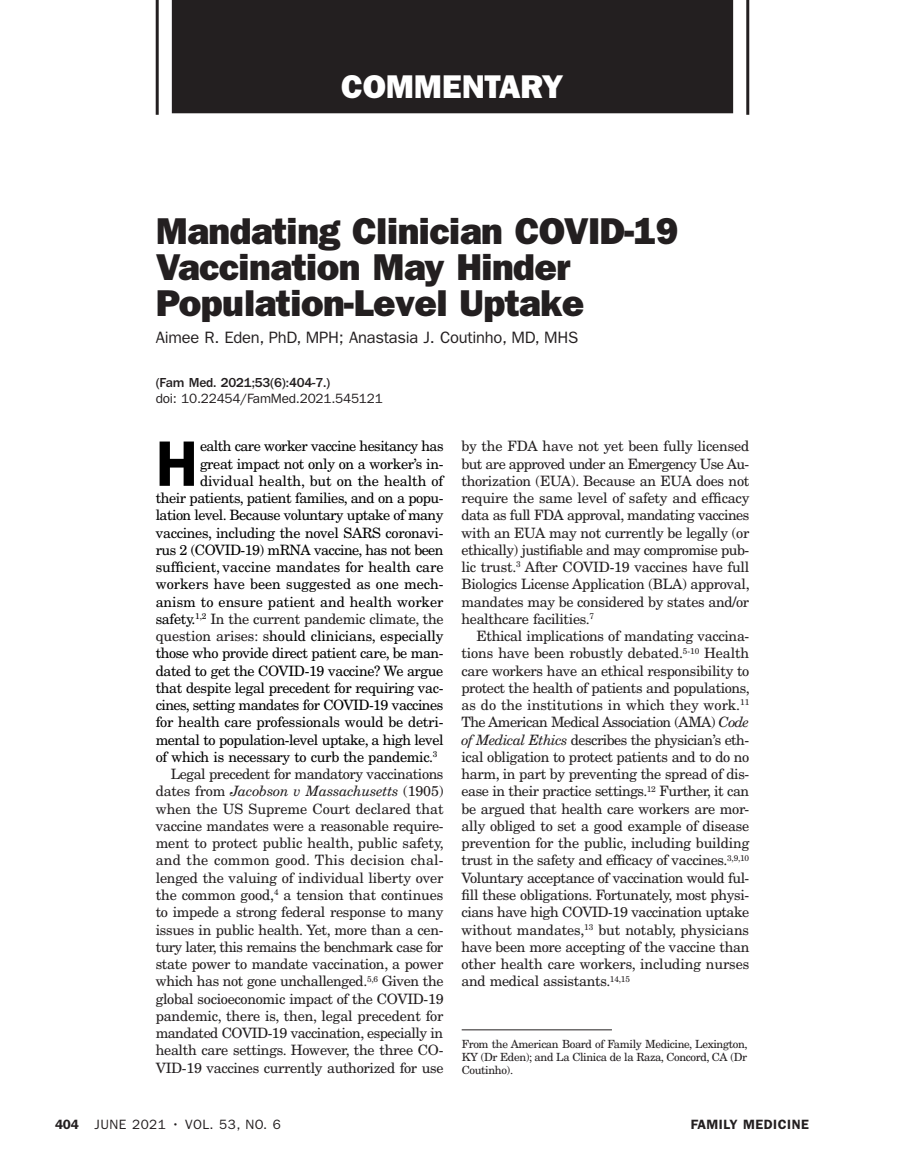
<style>
.page{position:relative;width:905px;height:1175px;background:#fff}
.page>*{position:absolute;margin:0;border:0;box-sizing:border-box;transform-origin:0 0}
.Body_Text_with_Dro{font:600 64.5px "ITC Franklin Gothic Std";color:#000}
.Headline_Major{font:37.5px/36px "ITC Franklin Gothic Std Hvy";letter-spacing:-.015em;color:#231f20}
.t1{font:33px "ITC Franklin Gothic Std Hvy";letter-spacing:-.005em;color:#fff}
.Author{font:16.5px "ITC Franklin Gothic Std";letter-spacing:-.015em;color:#231f20}
.Body_Text{font:14.25px/17.2px "New Century Schlbk LT Std";letter-spacing:-.02em;color:#231f20;text-align:justify}
.Body_Text_with_Dro-2{font:14.25px "New Century Schlbk LT Std";letter-spacing:-.025em;color:#000}
.Body_Text_with_Dro-3{font:14.25px "New Century Schlbk LT Std";letter-spacing:-.005em;color:#000}
.Body_Text_with_Dro-4{font:14.25px "New Century Schlbk LT Std";letter-spacing:-.02em;color:#231f20}
.Body_Text_with_Dro-5{font:14.25px "New Century Schlbk LT Std";color:#000}
.Abstract_DOI_Cite{font:13.5px "ITC Franklin Gothic Std";letter-spacing:-.015em;color:#231f20}
.Abstract_Text_Cite{font:500 13.5px "ITC Franklin Gothic Std";letter-spacing:-.015em;color:#231f20}
.Abstract_DOI_Cite-2{font:13.5px "ITC Franklin Gothic Std";letter-spacing:.035em;color:#231f20}
.t2{font:600 13.5px "ITC Franklin Gothic Std";letter-spacing:.035em;color:#231f20}
.From_the{font:11.25px/12.9px "New Century Schlbk LT Std";letter-spacing:-.035em;color:#231f20;text-align:justify}
.s1{color:#000}
.s2{color:#231f20}
.s3{font-style:italic}
.s4{font-weight:600}
</style>
<div class="page">
<div style="left:172px;top:0;width:561px;height:113px;background:#231f20"></div>
<hr style="left:746px;top:0;width:3px;height:115px;background:#231f20">
<hr style="left:156px;top:0;width:3px;height:115px;background:#231f20">
<hr style="left:461px;top:1029px;width:151px;height:1px;background:#231f20">
<h3 class="t1" style="left:341px;top:67px;width:224px">COMMENTARY</h3>
<p class="Headline_Major" style="left:156px;top:213px;width:524px">Mandating Clinician COVID-19<br>Vaccination May Hinder<br>Population-Level Uptake</p>
<p class="Author" style="left:156px;top:328px;width:424px">Aimee R. Eden, PhD, MPH; Anastasia J. Coutinho, MD, MHS</p>
<p class="Abstract_Text_Cite" style="left:156px;top:374px;width:176px">(Fam Med. 2021;53(6):404-7.)</p>
<p class="Abstract_DOI_Cite" style="left:156px;top:391px;width:229px">doi: 10.22454/FamMed.2021.545121</p>
<p class="Body_Text_with_Dro" style="left:156px;top:425px;width:44px">H</p>
<p class="Body_Text_with_Dro-2" style="left:200px;top:437px;width:245px">ealth care worker vaccine hesitancy has</p>
<p class="Body_Text_with_Dro-2" style="left:200px;top:455px;width:245px">great impact not only on a worker’s in-</p>
<p class="Body_Text_with_Dro-3" style="left:200px;top:472px;width:245px">dividual health, but on the health of</p>
<p class="Body_Text_with_Dro-2" style="left:156px;top:489px;width:289px">their patients, patient families, and on a popu-</p>
<p class="Body_Text_with_Dro-2" style="left:156px;top:506px;width:289px">lation level. Because voluntary uptake of many</p>
<p class="Body_Text_with_Dro-2" style="left:156px;top:524px;width:289px">vaccines, including the novel SARS coronavi-</p>
<p class="Body_Text_with_Dro-2" style="left:156px;top:541px;width:289px">rus 2 (COVID-19) mRNA vaccine, has not been</p>
<p class="Body_Text_with_Dro-3" style="left:156px;top:558px;width:289px">sufficient, vaccine mandates for health care</p>
<p class="Body_Text_with_Dro-5" style="left:156px;top:575px;width:289px">workers have been suggested as one mech-</p>
<p class="Body_Text_with_Dro-3" style="left:156px;top:593px;width:289px">anism to ensure patient and health worker</p>
<p class="Body_Text_with_Dro-4" style="left:156px;top:610px;width:289px"><span class="s1">safety.</span><sup>1,2</sup> In the current pandemic climate, the</p>
<p class="Body_Text_with_Dro-2" style="left:156px;top:627px;width:289px"><span class="s2">question arises: s</span>hould clinicians, especially</p>
<p class="Body_Text_with_Dro-2" style="left:156px;top:644px;width:289px">those who provide direct patient care, be man-</p>
<p class="Body_Text_with_Dro-2" style="left:156px;top:662px;width:289px">dated to get the COVID-19 vaccine? We argue</p>
<p class="Body_Text_with_Dro-2" style="left:156px;top:679px;width:289px">that despite legal precedent for requiring vac-</p>
<p class="Body_Text_with_Dro-2" style="left:156px;top:696px;width:289px">cines, setting mandates for COVID-19 vaccines</p>
<p class="Body_Text_with_Dro-2" style="left:156px;top:713px;width:289px">for health care professionals would be detri-</p>
<p class="Body_Text_with_Dro-2" style="left:156px;top:731px;width:289px">mental to population-level uptake, a high level</p>
<p class="Body_Text_with_Dro-2" style="left:156px;top:748px;width:283px">of which is necessary to curb the pandemic.<sup>3</sup></p>
<p class="Body_Text" style="left:156px;top:765px;width:290px;text-indent:15px">Legal precedent for mandatory vaccinations dates from <span class="s3">Jacobson v Massachusetts</span> (1905) when the US Supreme Court declared that vaccine mandates were a reasonable require&shy;ment to protect public health, public safety, and the common good. This decision chal&shy;lenged the valuing of individual liberty over the common good,<sup>4</sup> a tension that continues to impede a strong federal response to many issues in public health. Yet, more than a cen&shy;tury later, this remains the benchmark case for state power to mandate vaccination, a power which has not gone unchallenged.<sup>5,6</sup> Given the global socioeconomic impact of the COVID-19 pandemic, there is, then, legal precedent for mandated COVID-19 vaccination, especially in health care settings. However, the three CO-VID-19 vaccines currently authorized for use</p>
<p class="Body_Text" style="left:461px;top:437px;width:290px">by the FDA have not yet been fully licensed but are approved under an Emergency Use Au&shy;thorization (EUA). Because an EUA does not require the same level of safety and efficacy data as full FDA approval, mandating vaccines with an EUA may not currently be legally (or ethically) justifiable and may compromise pub&shy;lic trust.<sup>3</sup> After COVID-19 vaccines have full Biologics License Application (BLA) approval, mandates may be considered by states and/or healthcare facilities.<sup>7</sup></p>
<p class="Body_Text" style="left:461px;top:627px;width:289px;text-indent:15px">Ethical implications of mandating vaccina&shy;tions have been robustly debated.<sup>5-10</sup> Health care workers have an ethical responsibility to protect the health of patients and populations, as do the institutions in which they work.<sup>11<br></sup>The American Medical Association (AMA) <span class="s3">Code of Medical Ethics</span> describes the physician’s eth&shy;ical obligation to protect patients and to do no harm, in part by preventing the spread of dis&shy;ease in their practice settings.<sup>12</sup> Further, it can be argued that health care workers are mor&shy;ally obliged to set a good example of disease prevention for the public, including building trust in the safety and efficacy of vaccines.<sup>3,9,10<br></sup>Voluntary acceptance of vaccination would ful&shy;fill these obligations. Fortunately, most physi&shy;cians have high COVID-19 vaccination uptake without mandates,<sup>13</sup> but notably, physicians have been more accepting of the vaccine than other health care workers, including nurses and medical assistants.<sup>14,15</sup></p>
<p class="From_the" style="left:461px;top:1037px;width:287px">From the American Board of Family Medicine, Lexington, KY (Dr Eden); and La Clinica de la Raza, Concord, CA (Dr Coutinho).</p>
<p class="Abstract_DOI_Cite-2" style="left:55px;top:1116px;width:227px"><span class="s4">404</span> JUNE 2021 • VOL. 53, NO. 6</p>
<p class="t2" style="left:690px;top:1116px;width:120px">FAMILY MEDICINE</p>
</div>
